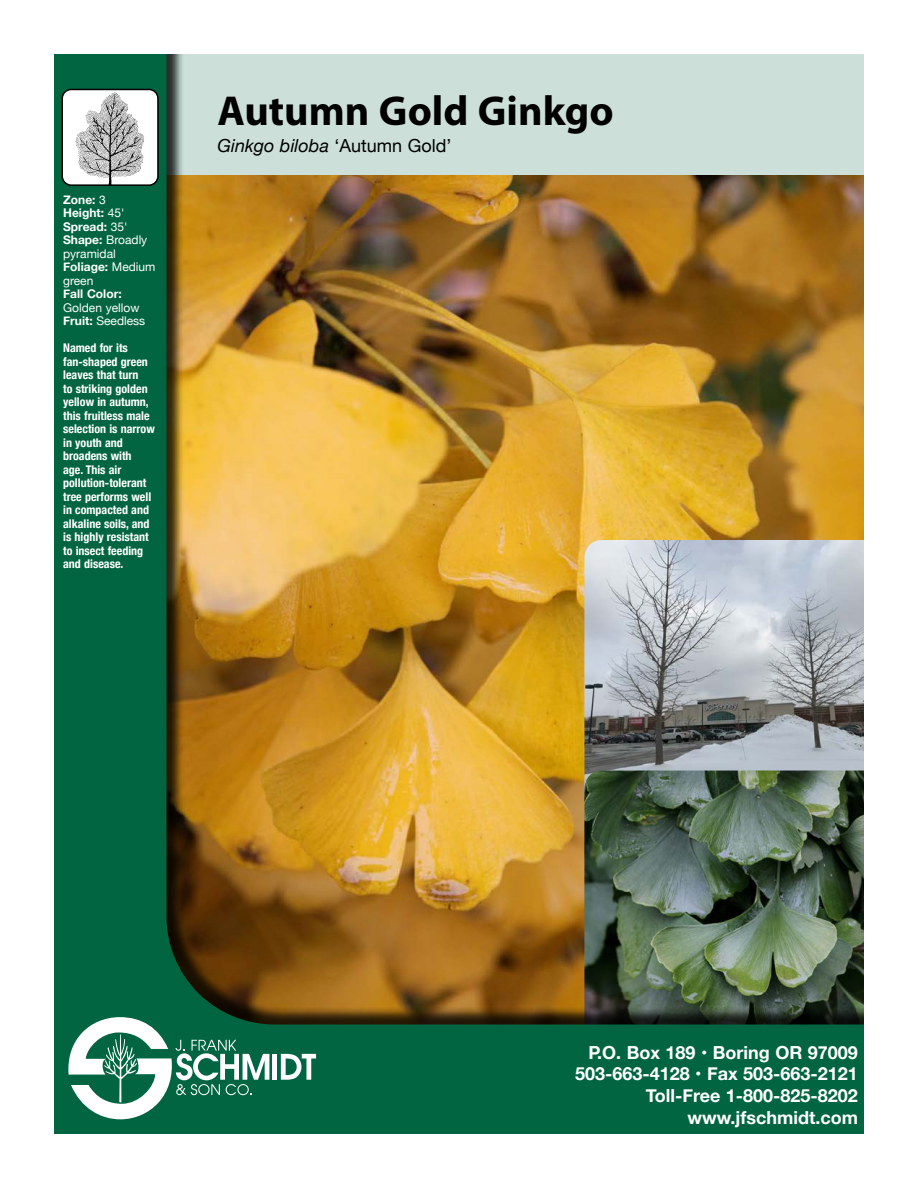
<style>
.page{position:relative;width:918px;height:1188px;background:#fff}
.page>*{position:absolute;margin:0;border:0;box-sizing:border-box;transform-origin:0 0}
.t1{font:700 42px "Myriad Pro";color:#000}
.t2{font:700 18px/21.6px "Helvetica Neue";color:#fff;text-align:right}
.t3{font:italic 18px "Helvetica Neue";color:#000}
.t4{font:700 condensed 12px/13.5px "Helvetica Neue";color:#fff}
.t5{font:12px/13.5px "Helvetica Neue";color:#fff}
.t6{font:700 12px "Helvetica Neue";color:#fff}
.s1{font-weight:700}
.s2{font-style:normal}
</style>
<div class="page">
<img style="left:54px;top:54px;width:810px;height:1080px">
<hr style="left:273px;top:1054px;width:4px;height:26px;background:#fff">
<svg style="left:281px;top:1054px;width:35px;height:26px"></svg>
<svg style="left:68px;top:1017px;width:201px;height:102px"></svg>
<div style="left:62px;top:89px;width:96px;height:96px;background:#fff;border-radius:9px"></div>
<img style="left:75px;top:92px;width:70px;height:91px">
<div style="left:62px;top:89px;width:97px;height:97px;border:2px solid #000;border-radius:9px"></div>
<p class="t5" style="left:63px;top:193px;width:94px"><span class="s1">Zone:</span> 3<br><span class="s1">Height:</span> 45'<br><span class="s1">Spread:</span> 35'<br><span class="s1">Shape:</span> Broadly pyramidal<br><span class="s1">Foliage:</span> Medium green</p>
<p class="t6" style="left:63px;top:285px;width:60px">Fall Color:</p>
<p class="t5" style="left:63px;top:301px;width:84px">Golden yellow<br><span class="s1">Fruit:</span> Seedless</p>
<p class="t4" style="left:63px;top:340px;width:93px">Named for its fan-shaped green leaves that turn<br>to striking golden yellow in autumn, this fruitless male selection is narrow in youth and broadens with<br>age. This air pollution-tolerant tree performs well in compacted and alkaline soils, and is highly resistant to insect feeding and disease.</p>
<h1 class="t1" style="left:218px;top:84px;width:398px">Autumn Gold Ginkgo</h1>
<h2 class="t3" style="left:218px;top:133px;width:235px">Ginkgo biloba <span class="s2">‘Autumn Gold’</span></h2>
<h2 class="t2" style="left:575px;top:1042px;width:284px">P.O. Box 189 • Boring OR 97009<br>503-663-4128 • Fax 503-663-2121<br>Toll-Free 1-800-825-8202 www.jfschmidt.com</h2>
</div>
